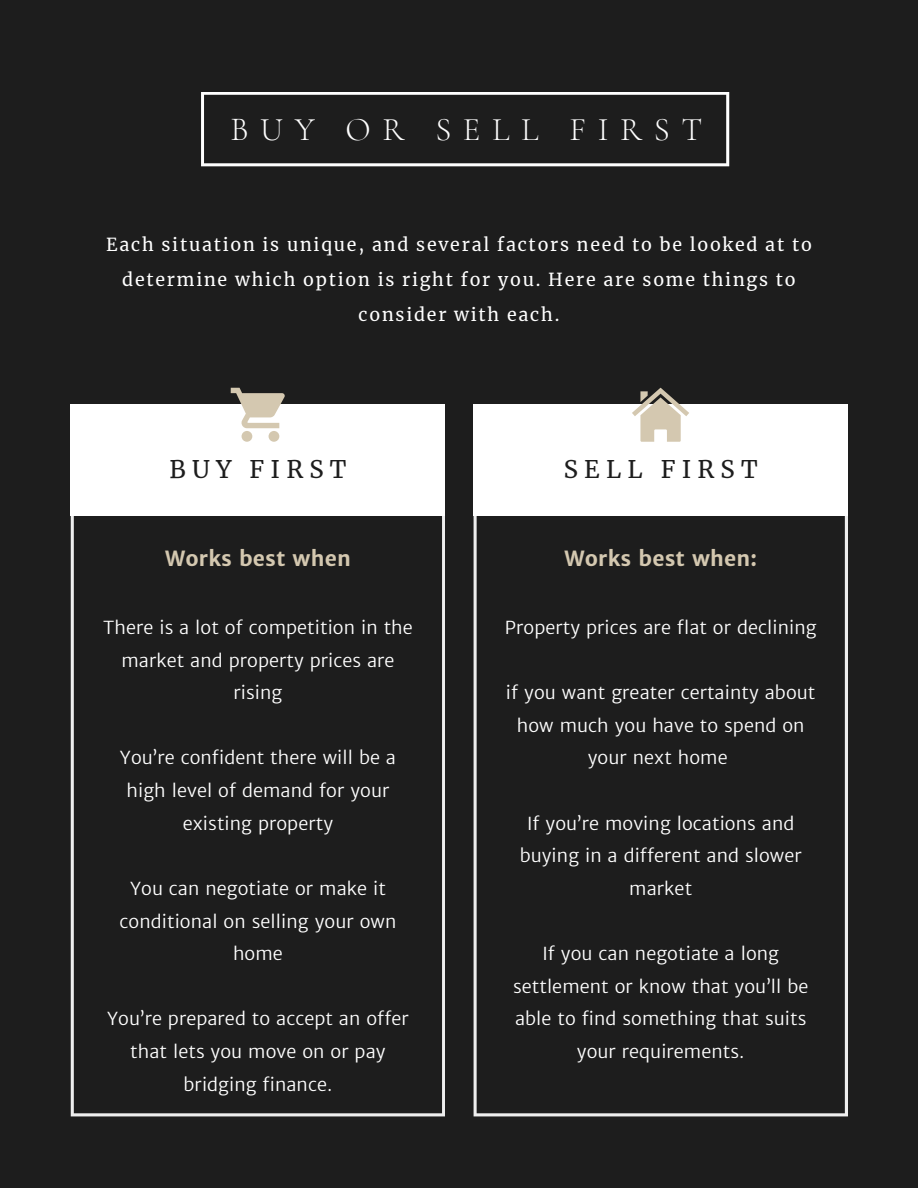
<style>
.page{position:relative;width:918px;height:1188px;background:#1d1d1d}
.page>*{position:absolute;margin:0;border:0;box-sizing:border-box;transform-origin:0 0}
.t1{font:300 33px "Cormorant Garamond";letter-spacing:.35em;color:#fff}
.t2{font:24px "Merriweather";letter-spacing:.255em;color:#1d1d1d}
.t3{font:700 21px "Merriweather Sans";letter-spacing:.005em;color:#d4c8b0}
.t4{font:300 18px/32.7px "Merriweather Sans";letter-spacing:.005em;color:#fff;text-align:center}
.t5{font:17.85px/34.8px "Merriweather";letter-spacing:.1em;color:#fff;text-align:center}
</style>
<div class="page">
<svg style="left:201px;top:92px;width:528px;height:74px"></svg>
<svg style="left:71px;top:516px;width:374px;height:600px"></svg>
<div style="left:71px;top:405px;width:374px;height:111px;background:#fff"></div>
<svg style="left:474px;top:516px;width:374px;height:600px"></svg>
<div style="left:474px;top:405px;width:374px;height:111px;background:#fff"></div>
<svg style="left:632px;top:388px;width:57px;height:54px"></svg>
<svg style="left:231px;top:388px;width:54px;height:54px"></svg>
<h1 class="t1" style="left:230px;top:110px;width:473px">BUY OR SELL FIRST</h1>
<p class="t5" style="left:106px;top:227px;width:707px">Each situation is unique, and several factors need to be looked at to determine which option is right for you. Here are some things to consider with each.</p>
<h2 class="t2" style="left:169px;top:454px;width:178px">BUY FIRST</h2>
<h2 class="t2" style="left:564px;top:454px;width:195px">SELL FIRST</h2>
<p class="t3" style="left:165px;top:546px;width:187px">Works best when</p>
<p class="t4" style="left:103px;top:611px;width:311px">There is a lot of competition in the market and property prices are rising</p>
<p class="t4" style="left:120px;top:742px;width:278px">You’re confident there will be a high level of demand for your existing property</p>
<p class="t4" style="left:120px;top:872px;width:278px">You can negotiate or make it conditional on selling your own home</p>
<p class="t4" style="left:107px;top:1003px;width:303px">You’re prepared to accept an offer that lets you move on or pay bridging finance.</p>
<p class="t3" style="left:564px;top:546px;width:194px">Works best when:</p>
<p class="t4" style="left:505px;top:611px;width:313px">Property prices are flat or declining</p>
<p class="t4" style="left:506px;top:676px;width:311px">if you want greater certainty about how much you have to spend on your next home</p>
<p class="t4" style="left:520px;top:807px;width:284px">If you’re moving locations and buying in a different and slower market</p>
<p class="t4" style="left:513px;top:937px;width:297px">If you can negotiate a long settlement or know that you’ll be able to find something that suits your requirements.</p>
</div>
